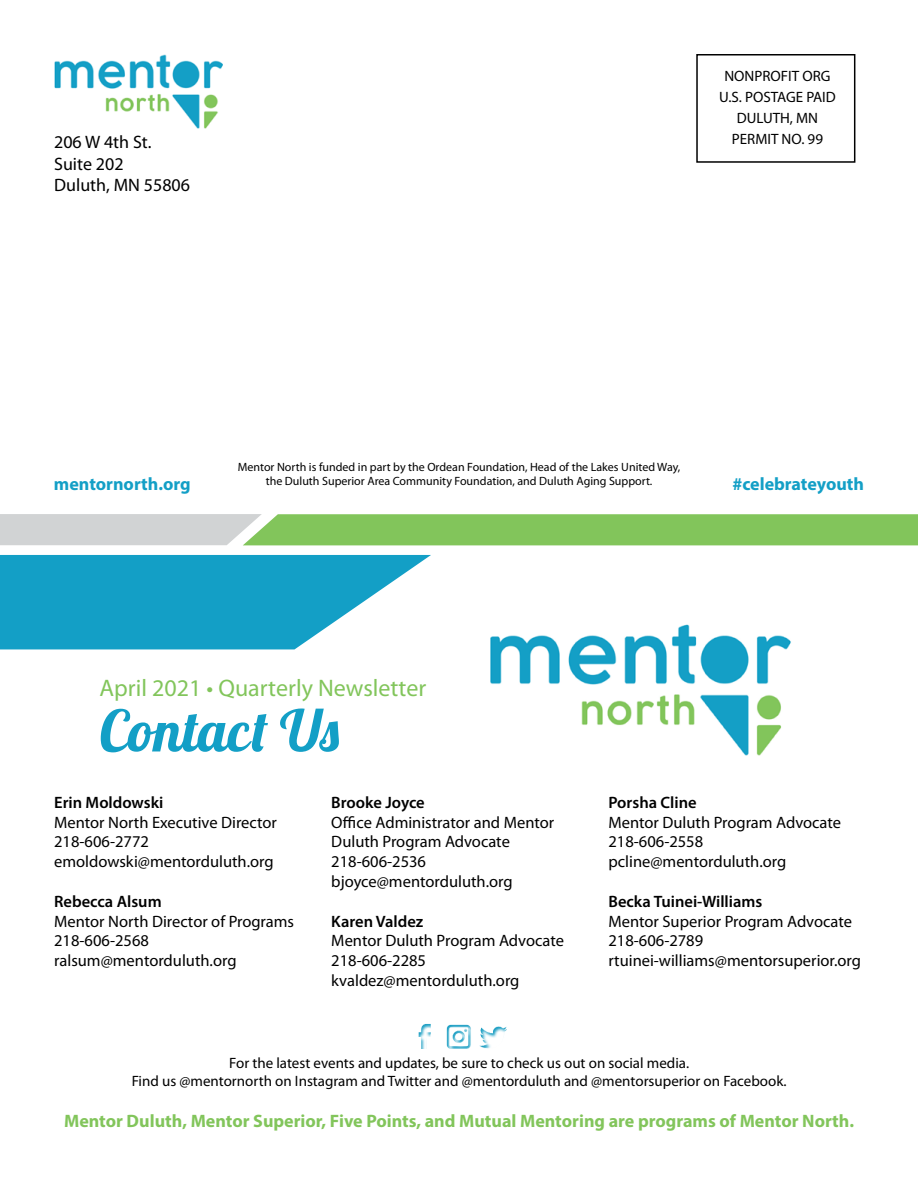
<style>
.page{position:relative;width:918px;height:1188px;background:#fff}
.page>*{position:absolute;margin:0;border:0;box-sizing:border-box;transform-origin:0 0}
.t1{font:57px "Lobster";color:#139fc6}
.t2{font:24px "Myriad Pro";color:#82c55b}
.t3{font:700 18px "Myriad Pro";color:#82c55b}
.t4{font:18px/21.6px "Myriad Pro";color:#000}
.t5{font:700 18px "Myriad Pro";color:#139fc6}
.t6{font:16.5px/19.8px "Myriad Pro";color:#000}
.t7{font:600 16.5px "Myriad Pro";color:#000}
.t8{font:15px/21px "Myriad Pro";color:#000;text-align:center}
.t9{font:12px/14.4px "Myriad Pro";color:#000;text-align:center}
</style>
<div class="page">
<div style="left:696px;top:54px;width:159px;height:109px;border:2px solid #000"></div>
<img style="left:490px;top:624px;width:301px;height:132px">
<img style="left:54px;top:54px;width:169px;height:75px">
<svg style="left:0;top:555px;width:431px;height:94px"></svg>
<svg style="left:0;top:514px;width:918px;height:31px;background:#9aca7f"></svg>
<svg style="left:446px;top:1024px;width:25px;height:25px"></svg>
<svg style="left:418px;top:1023px;width:13px;height:26px"></svg>
<svg style="left:479px;top:1026px;width:28px;height:23px"></svg>
<p class="t4" style="left:54px;top:131px;width:137px">206 W 4th St.<br>Suite 202<br>Duluth, MN 55806</p>
<p class="t8" style="left:719px;top:66px;width:118px">NONPROFIT ORG<br>U.S. POSTAGE PAID<br>DULUTH, MN<br>PERMIT NO. 99</p>
<p class="t9" style="left:238px;top:459px;width:444px">Mentor North is funded in part by the Ordean Foundation, Head of the Lakes United Way, the Duluth Superior Area Community Foundation, and Duluth Aging Support.</p>
<p class="t5" style="left:54px;top:472px;width:138px">mentornorth.org</p>
<p class="t5" style="left:732px;top:472px;width:133px">#celebrateyouth</p>
<h2 class="t2" style="left:100px;top:673px;width:328px">April 2021 • Quarterly Newsletter</h2>
<h1 class="t1" style="left:100px;top:694px;width:243px">Contact Us</h1>
<p class="t7" style="left:54px;top:792px;width:111px">Erin Moldowski</p>
<p class="t6" style="left:54px;top:812px;width:224px">Mentor North Executive Director<br>218-606-2772 emoldowski@mentorduluth.org</p>
<p class="t7" style="left:54px;top:891px;width:109px">Rebecca Alsum</p>
<p class="t6" style="left:54px;top:911px;width:241px">Mentor North Director of Programs<br>218-606-2568 ralsum@mentorduluth.org</p>
<p class="t7" style="left:331px;top:792px;width:95px">Brooke Joyce</p>
<p class="t6" style="left:331px;top:812px;width:224px">Office Administrator and Mentor<br>Duluth Program Advocate<br>218-606-2536 bjoyce@mentorduluth.org</p>
<p class="t7" style="left:331px;top:911px;width:94px">Karen Valdez</p>
<p class="t6" style="left:331px;top:931px;width:234px">Mentor Duluth Program Advocate<br>218-606-2285 kvaldez@mentorduluth.org</p>
<p class="t7" style="left:608px;top:792px;width:90px">Porsha Cline</p>
<p class="t6" style="left:608px;top:812px;width:234px">Mentor Duluth Program Advocate<br>218-606-2558 pcline@mentorduluth.org</p>
<p class="t7" style="left:608px;top:891px;width:155px">Becka Tuinei-Williams</p>
<p class="t6" style="left:608px;top:911px;width:254px">Mentor Superior Program Advocate<br>218-606-2789 rtuinei-williams@mentorsuperior.org</p>
<p class="t8" style="left:132px;top:1054px;width:656px;line-height:18px">For the latest events and updates, be sure to check us out on social media.<br>Find us @mentornorth on Instagram and Twitter and @mentorduluth and @mentorsuperior on Facebook.</p>
<p class="t3" style="left:64px;top:1109px;width:792px">Mentor Duluth, Mentor Superior, Five Points, and Mutual Mentoring are programs of Mentor North.</p>
</div>
